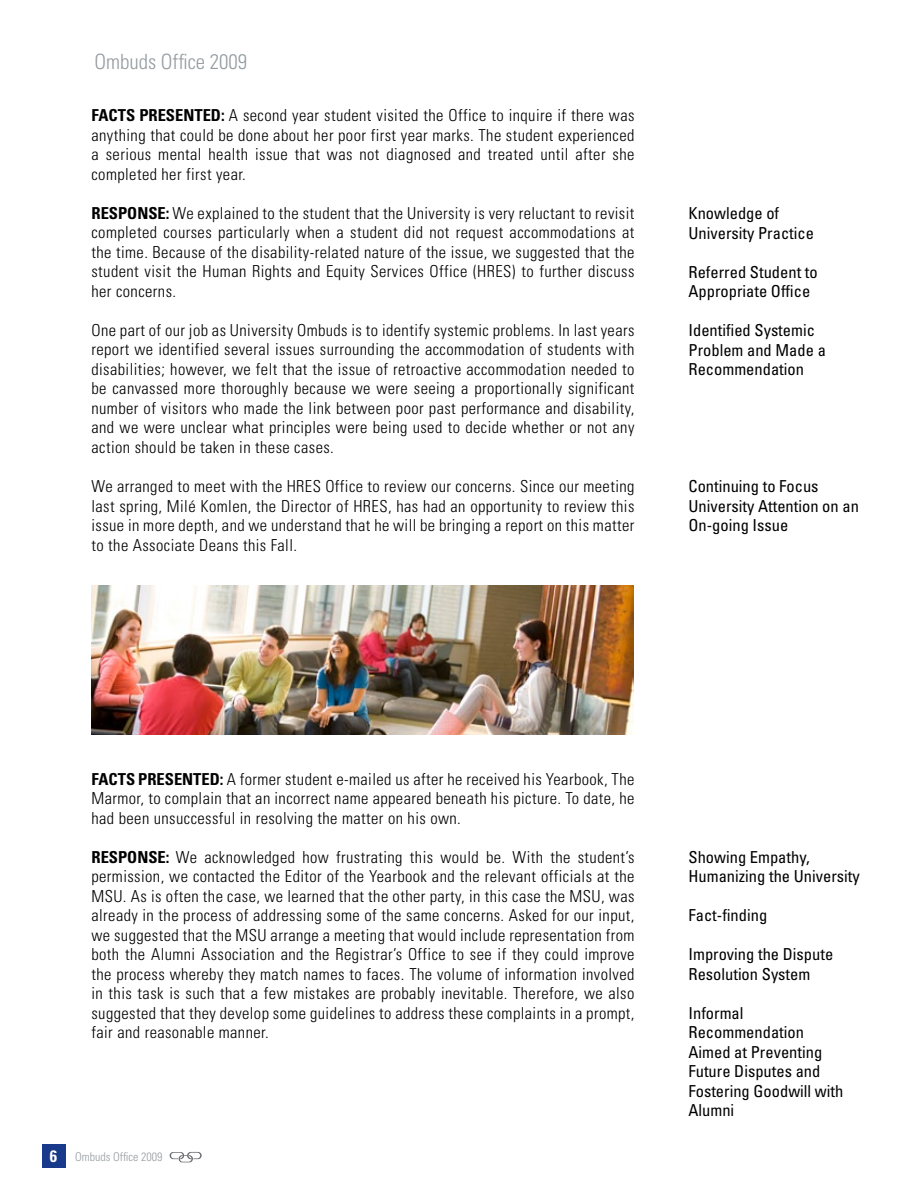
<style>
.page{position:relative;width:918px;height:1188px;background:#fff}
.page>*{position:absolute;margin:0;border:0;box-sizing:border-box;transform-origin:0 0}
.t1{font:300 condensed 21px "Univers LT Std";color:#949ca1}
.t2{font:300 condensed 16.5px/19.5px "Univers LT Std";letter-spacing:.025em;color:#000;text-align:justify}
.t3{font:condensed 16.5px/19.5px "Univers LT Std";color:#000}
.t4{font:700 condensed 16.5px "Univers LT Std";color:#fff}
.t5{font:300 condensed 12px "Univers LT Std";color:#949ca1}
.s1{font-weight:700}
</style>
<div class="page">
<div style="left:43px;top:1144px;width:23px;height:24px;background:#19398a"></div>
<img style="left:92px;top:586px;width:542px;height:149px">
<svg style="left:170px;top:1152px;width:32px;height:10px"></svg>
<p class="t1" style="left:94px;top:49px;width:154px">Ombuds Office 2009</p>
<p class="t2" style="left:92px;top:106px;width:544px"><span class="s1">FACTS PRESENTED:</span> A second year student visited the Office to inquire if there was anything that could be done about her poor first year marks. The student experienced a serious mental health issue that was not diagnosed and treated until after she completed her first year.</p>
<p class="t2" style="left:92px;top:203px;width:544px"><span class="s1">RESPONSE:</span> We explained to the student that the University is very reluctant to revisit completed courses particularly when a student did not request accommodations at the time. Because of the disability-related nature of the issue, we suggested that the student visit the Human Rights and Equity Services Office (HRES) to further discuss her concerns.</p>
<p class="t2" style="left:92px;top:320px;width:545px">One part of our job as University Ombuds is to identify systemic problems. In last years report we identified several issues surrounding the accommodation of students with disabilities; however, we felt that the issue of retroactive accommodation needed to be canvassed more thoroughly because we were seeing a proportionally significant number of visitors who made the link between poor past performance and disability, and we were unclear what principles were being used to decide whether or not any action should be taken in these cases.</p>
<p class="t2" style="left:92px;top:476px;width:545px">We arranged to meet with the HRES Office to review our concerns. Since our meeting last spring, Milé Komlen, the Director of HRES, has had an opportunity to review this issue in more depth, and we understand that he will be bringing a report on this matter to the Associate Deans this Fall.</p>
<p class="t3" style="left:689px;top:203px;width:127px">Knowledge of<br>University Practice</p>
<p class="t3" style="left:689px;top:262px;width:131px">Referred Student to<br>Appropriate Office</p>
<p class="t3" style="left:689px;top:320px;width:139px">Identified Systemic<br>Problem and Made a<br>Recommendation</p>
<p class="t3" style="left:689px;top:476px;width:172px">Continuing to Focus<br>University Attention on an<br>On-going Issue</p>
<p class="t2" style="left:92px;top:769px;width:545px"><span class="s1">FACTS PRESENTED:</span> A former student e-mailed us after he received his Yearbook, The Marmor, to complain that an incorrect name appeared beneath his picture. To date, he had been unsuccessful in resolving the matter on his own.</p>
<p class="t2" style="left:92px;top:847px;width:545px"><span class="s1">RESPONSE:</span> We acknowledged how frustrating this would be. With the student’s permission, we contacted the Editor of the Yearbook and the relevant officials at the MSU. As is often the case, we learned that the other party, in this case the MSU, was already in the process of addressing some of the same concerns. Asked for our input, we suggested that the MSU arrange a meeting that would include representation from both the Alumni Association and the Registrar’s Office to see if they could improve the process whereby they match names to faces. The volume of information involved in this task is such that a few mistakes are probably inevitable. Therefore, we also suggested that they develop some guidelines to address these complaints in a prompt, fair and reasonable manner.</p>
<p class="t4" style="left:50px;top:1146px;width:9px">6</p>
<p class="t5" style="left:75px;top:1149px;width:89px">Ombuds Office 2009</p>
<p class="t3" style="left:689px;top:847px;width:173px">Showing Empathy,<br>Humanizing the University</p>
<p class="t3" style="left:689px;top:905px;width:80px">Fact-finding</p>
<p class="t3" style="left:689px;top:944px;width:146px">Improving the Dispute<br>Resolution System</p>
<p class="t3" style="left:689px;top:1003px;width:156px">Informal<br>Recommendation<br>Aimed at Preventing<br>Future Disputes and<br>Fostering Goodwill with<br>Alumni</p>
</div>
